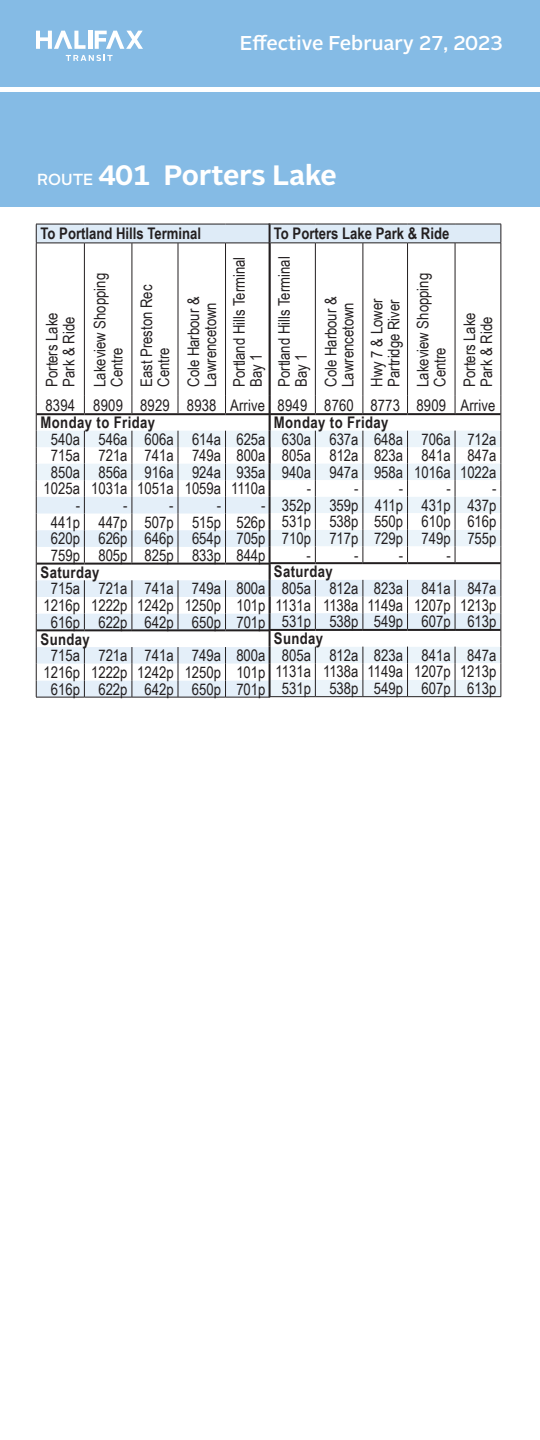
<style>
.page{position:relative;width:540px;height:1440px;background:#fff}
.page>*{position:absolute;margin:0;border:0;box-sizing:border-box;transform-origin:0 0}
.t1{font:700 28px "Alright Sans";color:#fff}
.t2{font:500 20px "Alright Sans";color:#fff}
.t3{font:16px/16.6px "Arial Narrow";color:#231f20}
.t4{font:700 16px "Arial Narrow";letter-spacing:.025em;color:#231f20}
.t5{font:700 16px "Arial Narrow";color:#231f20}
.s1{font-weight:500;font-size:16px}
</style>
<div class="page">
<div style="left:0;top:0;width:540px;height:86px;background:#85bbe5"></div>
<div style="left:0;top:92px;width:540px;height:115px;background:#85bbe5"></div>
<hr style="left:88px;top:31px;width:4px;height:18px;background:#fff">
<svg style="left:95px;top:31px;width:48px;height:18px"></svg>
<svg style="left:36px;top:31px;width:50px;height:18px"></svg>
<svg style="left:66px;top:55px;width:47px;height:6px"></svg>
<div style="left:36px;top:224px;width:234px;height:19px;background:#deebf7"></div>
<hr style="left:36px;top:224px;width:48px;height:1px;background:#231f20">
<svg style="left:36px;top:224px;width:1px;height:19px"></svg>
<hr style="left:84px;top:224px;width:48px;height:1px;background:#231f20">
<hr style="left:132px;top:224px;width:46px;height:1px;background:#231f20">
<hr style="left:178px;top:224px;width:48px;height:1px;background:#231f20">
<hr style="left:226px;top:224px;width:44px;height:1px;background:#231f20">
<hr style="left:36px;top:243px;width:48px;height:1px;background:#231f20">
<hr style="left:36px;top:243px;width:1px;height:153px;background:#231f20">
<hr style="left:84px;top:243px;width:48px;height:1px;background:#231f20">
<hr style="left:84px;top:243px;width:1px;height:153px;background:#231f20">
<hr style="left:132px;top:243px;width:46px;height:1px;background:#231f20">
<hr style="left:132px;top:243px;width:1px;height:153px;background:#231f20">
<hr style="left:178px;top:243px;width:48px;height:1px;background:#231f20">
<hr style="left:178px;top:243px;width:1px;height:153px;background:#231f20">
<hr style="left:226px;top:243px;width:44px;height:1px;background:#231f20">
<hr style="left:225px;top:243px;width:1px;height:153px;background:#231f20">
<hr style="left:36px;top:697px;width:48px;height:1px;background:#231f20">
<hr style="left:84px;top:697px;width:48px;height:1px;background:#231f20">
<hr style="left:132px;top:697px;width:46px;height:1px;background:#231f20">
<hr style="left:178px;top:697px;width:48px;height:1px;background:#231f20">
<hr style="left:226px;top:697px;width:44px;height:1px;background:#231f20">
<div style="left:270px;top:224px;width:231px;height:19px;background:#deebf7"></div>
<hr style="left:269px;top:224px;width:46px;height:1px;background:#231f20">
<hr style="left:315px;top:224px;width:48px;height:1px;background:#231f20">
<hr style="left:363px;top:224px;width:45px;height:1px;background:#231f20">
<hr style="left:408px;top:224px;width:47px;height:1px;background:#231f20">
<hr style="left:455px;top:224px;width:46px;height:1px;background:#231f20">
<svg style="left:501px;top:224px;width:1px;height:19px"></svg>
<hr style="left:271px;top:243px;width:44px;height:1px;background:#231f20">
<hr style="left:315px;top:243px;width:48px;height:1px;background:#231f20">
<hr style="left:315px;top:243px;width:1px;height:153px;background:#231f20">
<hr style="left:363px;top:243px;width:45px;height:1px;background:#231f20">
<hr style="left:363px;top:243px;width:1px;height:153px;background:#231f20">
<hr style="left:408px;top:243px;width:47px;height:1px;background:#231f20">
<hr style="left:407px;top:243px;width:1px;height:153px;background:#231f20">
<hr style="left:455px;top:243px;width:46px;height:1px;background:#231f20">
<hr style="left:455px;top:243px;width:1px;height:153px;background:#231f20">
<hr style="left:501px;top:243px;width:1px;height:153px;background:#231f20">
<svg style="left:269px;top:224px;width:2px;height:19px"></svg>
<hr style="left:269px;top:243px;width:2px;height:153px;background:#231f20">
<svg style="left:36px;top:396px;width:466px;height:301px"></svg>
<hr style="left:269px;top:562px;width:46px;height:2px;background:#231f20">
<hr style="left:315px;top:562px;width:48px;height:2px;background:#231f20">
<hr style="left:363px;top:562px;width:45px;height:2px;background:#231f20">
<hr style="left:408px;top:562px;width:47px;height:2px;background:#231f20">
<hr style="left:455px;top:562px;width:46px;height:2px;background:#231f20">
<hr style="left:269px;top:413px;width:46px;height:2px;background:#231f20">
<hr style="left:315px;top:413px;width:48px;height:2px;background:#231f20">
<hr style="left:363px;top:413px;width:45px;height:2px;background:#231f20">
<hr style="left:408px;top:413px;width:47px;height:2px;background:#231f20">
<hr style="left:455px;top:413px;width:46px;height:2px;background:#231f20">
<p class="t2" style="left:240px;top:30px;width:264px">Effective February 27, 2023</p>
<h1 class="t1" style="left:37px;top:156px;width:301px"><span class="s1">ROUTE</span> 401 Porters Lake</h1>
<p class="t5" style="left:41px;top:222px;width:162px">To Portland Hills Terminal</p>
<p class="t3" style="left:230px;top:387px;width:132px;rotate:-90deg">Portland Hills Terminal<br>Bay 1</p>
<p class="t3" style="left:45px;top:396px;width:221px">8394 8909 8929 8938 Arrive</p>
<p class="t4" style="left:41px;top:410px;width:116px">Monday to Friday</p>
<p class="t3" style="left:51px;top:430px;width:216px">540a 546a 606a 614a 625a</p>
<p class="t3" style="left:51px;top:447px;width:216px">715a 721a 741a 749a 800a</p>
<p class="t3" style="left:51px;top:463px;width:216px">850a 856a 916a 924a 935a</p>
<p class="t3" style="left:44px;top:480px;width:223px">1025a 1031a 1051a 1059a 1110a</p>
<p class="t3" style="left:76px;top:496px;width:6px">-</p>
<p class="t3" style="left:123px;top:496px;width:6px">-</p>
<p class="t3" style="left:169px;top:496px;width:6px">-</p>
<p class="t3" style="left:217px;top:496px;width:6px">-</p>
<p class="t3" style="left:91px;top:387px;width:115px;rotate:-90deg">Lakeview Shopping<br>Centre</p>
<p class="t3" style="left:138px;top:387px;width:104px;rotate:-90deg">East Preston Rec<br>Centre</p>
<p class="t3" style="left:184px;top:387px;width:92px;rotate:-90deg">Cole Harbour &amp;<br>Lawrencetown</p>
<p class="t3" style="left:43px;top:387px;width:76px;rotate:-90deg">Porters Lake<br>Park &amp; Ride</p>
<p class="t3" style="left:51px;top:496px;width:216px;text-align:justify;text-indent:210px">- 441p 447p 507p 515p 526p 620p 626p 646p 654p 705p 759p 805p 825p 833p 844p</p>
<p class="t4" style="left:41px;top:560px;width:60px">Saturday</p>
<p class="t3" style="left:44px;top:580px;width:223px;text-align:center">715a 721a 741a 749a 800a<br>1216p 1222p 1242p 1250p 101p<br>616p 622p 642p 650p 701p</p>
<p class="t4" style="left:41px;top:627px;width:51px">Sunday</p>
<p class="t3" style="left:44px;top:647px;width:223px;text-align:center">715a 721a 741a 749a 800a<br>1216p 1222p 1242p 1250p 101p<br>616p 622p 642p 650p 701p</p>
<p class="t5" style="left:274px;top:222px;width:177px">To Porters Lake Park &amp; Ride</p>
<p class="t3" style="left:275px;top:387px;width:132px;rotate:-90deg">Portland Hills Terminal<br>Bay 1</p>
<p class="t3" style="left:414px;top:387px;width:115px;rotate:-90deg">Lakeview Shopping<br>Centre</p>
<p class="t3" style="left:322px;top:387px;width:92px;rotate:-90deg">Cole Harbour &amp;<br>Lawrencetown</p>
<p class="t3" style="left:368px;top:387px;width:90px;rotate:-90deg">Hwy 7 &amp; Lower<br>Partridge River</p>
<p class="t3" style="left:461px;top:387px;width:76px;rotate:-90deg">Porters Lake<br>Park &amp; Ride</p>
<p class="t3" style="left:278px;top:396px;width:219px">8949 8760 8773 8909 Arrive</p>
<p class="t4" style="left:274px;top:410px;width:116px">Monday to Friday</p>
<p class="t3" style="left:282px;top:430px;width:216px">630a 637a 648a 706a 712a</p>
<p class="t3" style="left:282px;top:447px;width:216px">805a 812a 823a 841a 847a</p>
<p class="t3" style="left:282px;top:463px;width:216px">940a 947a 958a 1016a 1022a</p>
<p class="t3" style="left:307px;top:480px;width:6px">-</p>
<p class="t3" style="left:354px;top:480px;width:6px">-</p>
<p class="t3" style="left:399px;top:480px;width:6px">-</p>
<p class="t3" style="left:446px;top:480px;width:6px">-</p>
<p class="t3" style="left:492px;top:480px;width:6px">-</p>
<p class="t3" style="left:282px;top:496px;width:216px">352p 359p 411p 431p 437p</p>
<p class="t3" style="left:282px;top:513px;width:216px">531p 538p 550p 610p 616p</p>
<p class="t3" style="left:282px;top:529px;width:216px">710p 717p 729p 749p 755p</p>
<p class="t3" style="left:307px;top:546px;width:6px">-</p>
<p class="t3" style="left:354px;top:546px;width:6px">-</p>
<p class="t3" style="left:399px;top:546px;width:6px">-</p>
<p class="t3" style="left:446px;top:546px;width:6px">-</p>
<p class="t4" style="left:274px;top:560px;width:60px">Saturday</p>
<p class="t3" style="left:275px;top:580px;width:223px;text-align:center">805a 812a 823a 841a 847a<br>1131a 1138a 1149a 1207p 1213p<br>531p 538p 549p 607p 613p</p>
<p class="t4" style="left:274px;top:626px;width:51px">Sunday</p>
<p class="t3" style="left:275px;top:646px;width:223px;text-align:center">805a 812a 823a 841a 847a<br>1131a 1138a 1149a 1207p 1213p<br>531p 538p 549p 607p 613p</p>
</div>
